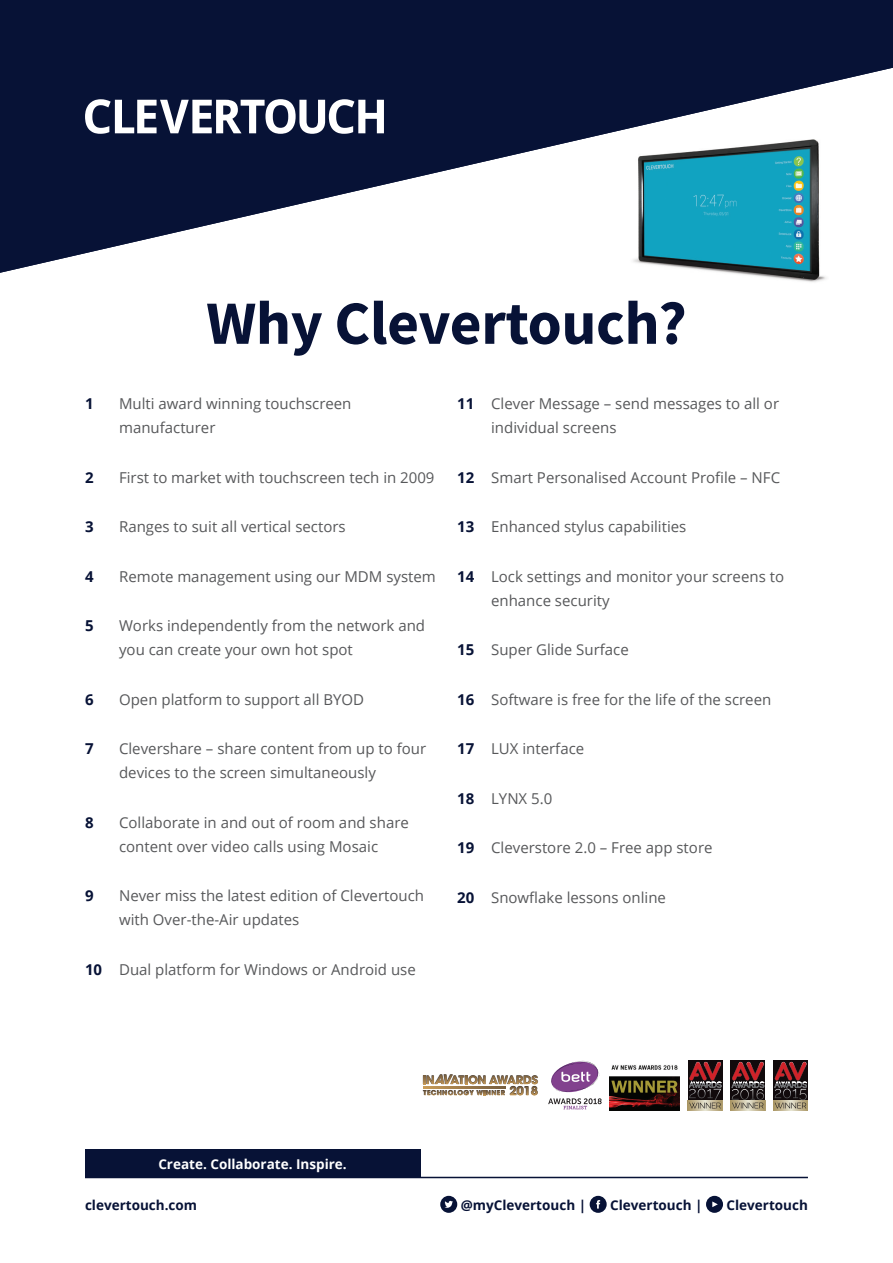
<style>
.page{position:relative;width:893px;height:1263px;background:#fff}
.page>*{position:absolute;margin:0;border:0;box-sizing:border-box;transform-origin:0 0}
.t1{font:700 61.5px "Source Sans Pro";letter-spacing:-.005em;color:#071236}
.t2{font:15px/24px "Open Sans";color:#57585a}
.t3{font:700 15px "Open Sans";color:#071236}
.t4{font:700 13.5px "Open Sans";color:#071236}
.t5{font:700 13.5px "Open Sans";color:#fff}
.t6{font:700 11.7px "Avant Garde";letter-spacing:-.03em;color:#231f20}
.t7{font:700 6.75px "Avant Garde";letter-spacing:.05em;color:#231f20}
.s1{font-weight:700;color:#071236}
.s2{font-style:italic;font-size:13.05px}
.s3{font-size:12px}
</style>
<div class="page">
<svg style="left:440px;top:1196px;width:17px;height:17px"></svg>
<svg style="left:590px;top:1196px;width:17px;height:17px"></svg>
<svg style="left:706px;top:1196px;width:17px;height:17px"></svg>
<hr style="left:85px;top:1177px;width:723px;height:1px;background:#071236">
<div style="left:85px;top:1149px;width:335px;height:29px;background:#071236"></div>
<svg style="left:0;top:0;width:893px;height:273px;fill:#071236"></svg>
<svg style="left:85px;top:99px;width:299px;height:35px"></svg>
<svg style="left:730px;top:1060px;width:35px;height:41px"></svg>
<img style="left:732px;top:1062px;width:32px;height:18px">
<img style="left:730px;top:1101px;width:35px;height:9px">
<svg style="left:732px;top:1082px;width:32px;height:26px"></svg>
<svg style="left:688px;top:1060px;width:34px;height:41px"></svg>
<img style="left:689px;top:1062px;width:32px;height:18px">
<img style="left:688px;top:1101px;width:34px;height:9px">
<svg style="left:689px;top:1082px;width:32px;height:26px"></svg>
<svg style="left:773px;top:1060px;width:35px;height:41px"></svg>
<img style="left:774px;top:1062px;width:33px;height:18px">
<img style="left:773px;top:1101px;width:35px;height:9px">
<svg style="left:775px;top:1082px;width:32px;height:26px"></svg>
<svg style="left:548px;top:1061px;width:54px;height:48px"></svg>
<img style="left:610px;top:1065px;width:70px;height:45px">
<svg style="left:423px;top:1074px;width:115px;height:21px"></svg>
<p class="t1" style="left:206px;top:282px;width:482px">Why Clevertouch?</p>
<p class="t3" style="left:85px;top:393px;width:10px">1</p>
<p class="t2" style="left:119px;top:391px;width:234px">Multi award winning touchscreen manufacturer</p>
<p class="t3" style="left:85px;top:467px;width:10px">2</p>
<p class="t2" style="left:119px;top:465px;width:317px">First to market with touchscreen tech in 2009</p>
<p class="t3" style="left:85px;top:516px;width:10px">3</p>
<p class="t2" style="left:119px;top:514px;width:228px">Ranges to suit all vertical sectors</p>
<p class="t3" style="left:85px;top:566px;width:10px">4</p>
<p class="t2" style="left:119px;top:564px;width:318px">Remote management using our MDM system</p>
<p class="t3" style="left:85px;top:615px;width:10px">5</p>
<p class="t2" style="left:119px;top:613px;width:308px">Works independently from the network and you can create your own hot spot</p>
<p class="t3" style="left:85px;top:689px;width:10px">6</p>
<p class="t2" style="left:119px;top:687px;width:247px">Open platform to support all BYOD</p>
<p class="t3" style="left:85px;top:738px;width:10px">7</p>
<p class="t2" style="left:119px;top:736px;width:309px">Clevershare – share content from up to four devices to the screen simultaneously</p>
<p class="t3" style="left:85px;top:812px;width:10px">8</p>
<p class="t2" style="left:119px;top:810px;width:291px">Collaborate in and out of room and share content over video calls using Mosaic</p>
<p class="t3" style="left:85px;top:885px;width:10px">9</p>
<p class="t2" style="left:119px;top:883px;width:306px">Never miss the latest edition of Clevertouch with Over-the-Air updates</p>
<p class="t2" style="left:85px;top:957px;width:332px"><span class="s1">10</span> Dual platform for Windows or Android use</p>
<p class="t2" style="left:491px;top:391px;width:290px;text-indent:-34px"><span class="s1">11</span> Clever Message – send messages to all or individual screens</p>
<p class="t2" style="left:457px;top:465px;width:325px"><span class="s1">12</span> Smart Personalised Account Profile – NFC</p>
<p class="t2" style="left:457px;top:514px;width:231px"><span class="s1">13</span> Enhanced stylus capabilities</p>
<p class="t2" style="left:491px;top:564px;width:294px;text-indent:-34px"><span class="s1">14</span> Lock settings and monitor your screens to enhance security</p>
<p class="t2" style="left:457px;top:637px;width:173px"><span class="s1">15</span> Super Glide Surface</p>
<p class="t2" style="left:457px;top:687px;width:316px"><span class="s1">16</span> Software is free for the life of the screen</p>
<p class="t2" style="left:457px;top:736px;width:129px"><span class="s1">17</span> LUX interface</p>
<p class="t2" style="left:457px;top:786px;width:97px"><span class="s1">18</span> LYNX 5.0</p>
<p class="t2" style="left:457px;top:835px;width:257px"><span class="s1">19</span> Cleverstore 2.0 – Free app store</p>
<p class="t2" style="left:457px;top:885px;width:210px"><span class="s1">20</span> Snowflake lessons online</p>
<p class="t5" style="left:158px;top:1154px;width:190px">Create. Collaborate. Inspire.</p>
<p class="t6" style="left:423px;top:1072px;width:117px">IN<span class="s2">AV</span>ATION AWARDS</p>
<p class="t7" style="left:423px;top:1088px;width:116px">TECHNOLOGY WINNER <span class="s3">2018</span></p>
<p class="t4" style="left:85px;top:1195px;width:114px">clevertouch.com</p>
<p class="t4" style="left:461px;top:1195px;width:127px">@myClevertouch |</p>
<p class="t4" style="left:610px;top:1195px;width:94px">Clevertouch |</p>
<p class="t4" style="left:726px;top:1195px;width:83px">Clevertouch</p>
</div>
